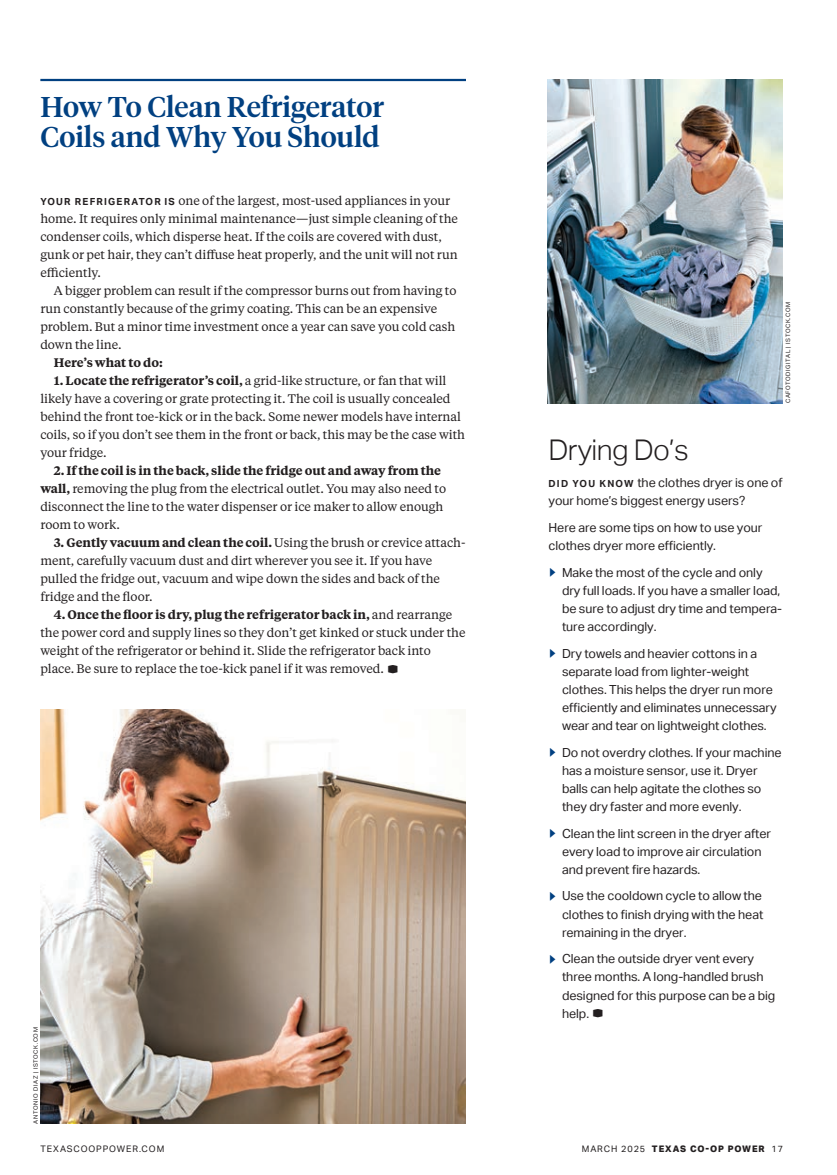
<style>
.page{position:relative;width:837px;height:1175px;background:#fff}
.page>*{position:absolute;margin:0;border:0;box-sizing:border-box;transform-origin:0 0}
.t1{font:500 28.5px/30px "Tiempos Headline";color:#014081}
.t2{font:300 28.5px "Aktiv Grotesk";letter-spacing:-.02em;color:#231f20}
.t3{font:12.6px/18px "Aktiv Grotesk";letter-spacing:-.005em;color:#231f20}
.t4{font:12.3px/18px "Tiempos Text";letter-spacing:-.005em;color:#231f20}
.t5{font:600 12.3px "Tiempos Text";letter-spacing:-.005em;color:#231f20}
.t6{font:800 9px "Aktiv Grotesk";letter-spacing:.1em;color:#231f20}
.t7{font:9px "Aktiv Grotesk";letter-spacing:.1em;color:#231f20}
.t8{font:6px "Aktiv Grotesk";letter-spacing:.1em;color:#231f20}
.s1{font-family:"Aktiv Grotesk";font-weight:700;font-size:9.75px}
.s2{font-weight:600}
.s3{font-family:"TCP Logo Font";font-size:13.8px}
.s4{font-weight:700;font-size:9.75px}
.s5{font-weight:400}
</style>
<div class="page">
<hr style="left:40px;top:79px;width:426px;height:2px;background:#014081">
<img style="left:40px;top:709px;width:426px;height:414px">
<img style="left:548px;top:79px;width:235px;height:324px">
<h1 class="t1" style="left:40px;top:90px;width:345px">How To Clean Refrigerator<br>Coils and Why You Should</h1>
<p class="t4" style="left:40px;top:191px;width:419px"><span class="s1">YOUR REFRIGER ATOR IS</span> one of the largest, most-used appliances in your home. It requires only minimal maintenance—just simple cleaning of the condenser coils, which disperse heat. If the coils are covered with dust, gunk or pet hair, they can’t diffuse heat properly, and the unit will not run efficiently.</p>
<p class="t4" style="left:40px;top:281px;width:418px;text-indent:14px">A bigger problem can result if the compressor burns out from having to run constantly because of the grimy coating. This can be an expensive problem. But a minor time investment once a year can save you cold cash down the line.</p>
<p class="t5" style="left:54px;top:354px;width:110px">Here’s what to do:</p>
<p class="t4" style="left:40px;top:371px;width:426px;text-indent:14px"><span class="s2">1. Locate the refrigerator’s coil,</span> a grid-like structure, or fan that will likely have a covering or grate protecting it. The coil is usually concealed behind the front toe-kick or in the back. Some newer models have internal coils, so if you don’t see them in the front or back, this may be the case with your fridge.</p>
<p class="t4" style="left:40px;top:461px;width:407px;text-indent:14px"><span class="s2">2. If the coil is in the back, slide the fridge out and away from the wall,</span> removing the plug from the electrical outlet. You may also need to disconnect the line to the water dispenser or ice maker to allow enough room to work.</p>
<p class="t4" style="left:40px;top:533px;width:427px;text-indent:14px"><span class="s2">3. Gently vacuum and clean the coil.</span> Using the brush or crevice attach&shy;ment, carefully vacuum dust and dirt wherever you see it. If you have pulled the fridge out, vacuum and wipe down the sides and back of the fridge and the floor.</p>
<p class="t4" style="left:40px;top:605px;width:427px;text-indent:14px"><span class="s2">4. Once the floor is dry, plug the refrigerator back in,</span> and rearrange the power cord and supply lines so they don’t get kinked or stuck under the weight of the refrigerator or behind it. Slide the refrigerator back into place. Be sure to replace the toe-kick panel if it was removed. <span class="s3">D</span></p>
<p class="t8" style="left:32px;top:1123px;width:98px;rotate:-90deg">ANTONIO DIAZ | ISTOCK.COM</p>
<p class="t8" style="left:784px;top:403px;width:103px;rotate:-90deg">CAFOTODIGITAL | ISTOCK.COM</p>
<h1 class="t2" style="left:549px;top:433px;width:142px">Drying Do’s</h1>
<p class="t3" style="left:549px;top:473px;width:236px"><span class="s4">DID YOU KNOW</span> the clothes dryer is one of your home’s biggest energy users?</p>
<p class="t3" style="left:549px;top:518px;width:215px">Here are some tips on how to use your clothes dryer more efficiently.</p>
<p class="t3" style="left:562px;top:563px;width:222px">Make the most of the cycle and only dry full loads. If you have a smaller load, be sure to adjust dry time and tempera&shy;ture accordingly.</p>
<p class="t3" style="left:562px;top:644px;width:216px">Dry towels and heavier cottons in a separate load from lighter-weight clothes. This helps the dryer run more efficiently and eliminates unnecessary wear and tear on lightweight clothes.</p>
<p class="t3" style="left:562px;top:743px;width:221px">Do not overdry clothes. If your machine has a moisture sensor, use it. Dryer balls can help agitate the clothes so they dry faster and more evenly.</p>
<p class="t3" style="left:562px;top:824px;width:211px">Clean the lint screen in the dryer after every load to improve air circulation and prevent fire hazards.</p>
<p class="t3" style="left:562px;top:887px;width:203px;text-align:justify">Use the cooldown cycle to allow the clothes to finish drying with the heat remaining in the dryer.</p>
<p class="t3" style="left:562px;top:950px;width:215px">Clean the outside dryer vent every three months. A long-handled brush designed for this purpose can be a big help. <span class="s3">D</span></p>
<p class="t7" style="left:40px;top:1143px;width:125px">TEXASCOOPPOWER.COM</p>
<p class="t6" style="left:582px;top:1143px;width:203px"><span class="s5">MARCH 2025</span> TEXAS CO-OP POWER <span class="s5">17</span></p>
</div>
